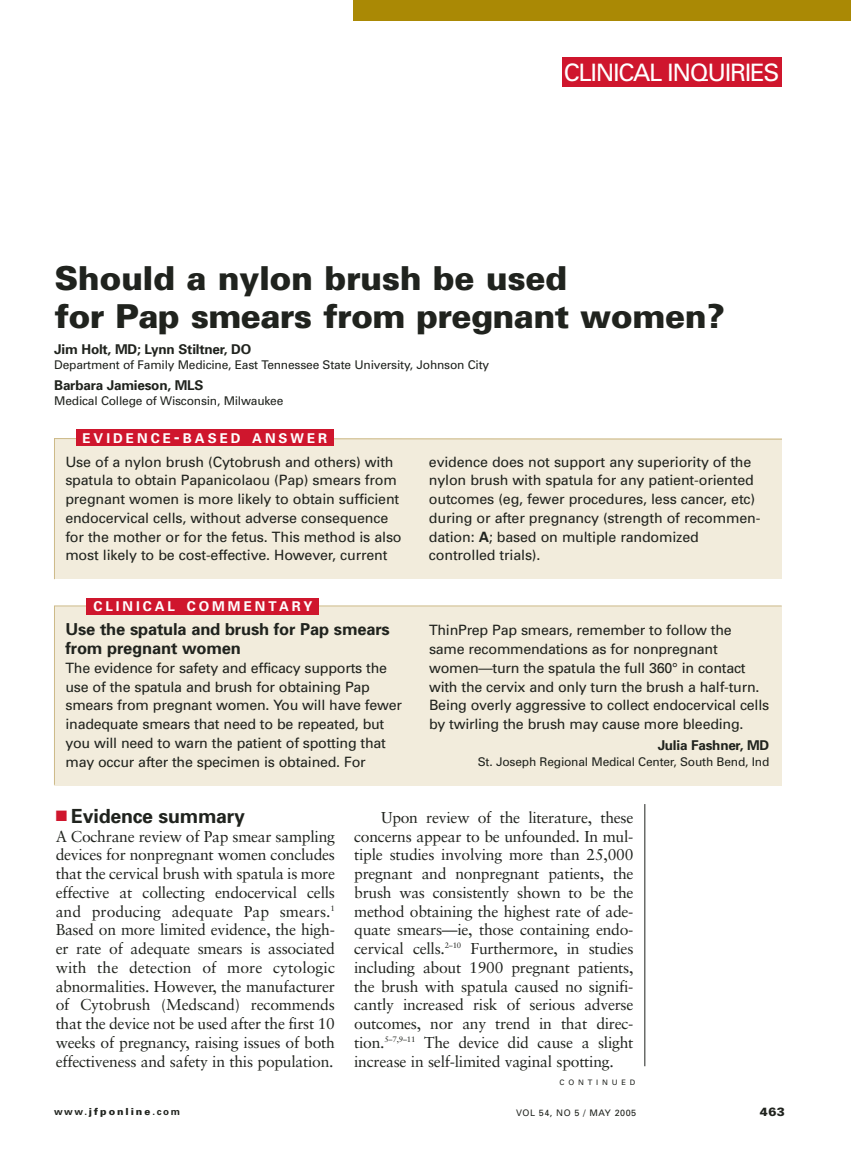
<style>
.page{position:relative;width:851px;height:1161px;background:#fff}
.page>*{position:absolute;margin:0;border:0;box-sizing:border-box;transform-origin:0 0}
.t1{font:900 33px/37.5px "Univers";letter-spacing:-.015em;color:#20231e}
.t2{font:24px "Univers";letter-spacing:-.055em;color:#fff}
.t3{font:700 19.5px "Univers";letter-spacing:-.01em;color:#20231e}
.t4{font:700 16.5px/18.8px "Univers";letter-spacing:-.01em;color:#20231e}
.t5{font:15.75px/18.8px "Sabon";letter-spacing:-.015em;color:#20231e;text-align:justify}
.t6{font:14.25px/18.8px "Univers";letter-spacing:-.015em;color:#20231e}
.t7{font:700 13.5px "Univers";letter-spacing:-.015em;color:#20231e}
.t8{font:700 13.5px "Univers";letter-spacing:.22em;color:#fff}
.t9{font:12px "Univers";letter-spacing:-.015em;color:#20231e}
.t10{font:900 12px "Univers";color:#20231e}
.t11{font:900 9.75px "Univers";letter-spacing:.2em;color:#20231e}
.t12{font:9px "Univers";letter-spacing:.055em;color:#20231e}
.t13{font:7.5px "Univers";letter-spacing:.5em;color:#20231e}
.s1{font-size:18px}
.s2{font-weight:700}
.s3{color:#cf162d}
</style>
<div class="page">
<hr style="left:644px;top:804px;width:1px;height:262px;background:#20231e">
<div style="left:54px;top:438px;width:728px;height:142px;background:#f2ecdc"></div>
<div style="left:54px;top:606px;width:728px;height:179px;background:#f2ecdc"></div>
<div style="left:77px;top:429px;width:256px;height:17px;background:#cf162d"></div>
<div style="left:86px;top:598px;width:233px;height:16px;background:#cf162d"></div>
<div style="left:353px;top:0;width:497px;height:21px;background:#aa8905"></div>
<div style="left:561px;top:58px;width:220px;height:29px;background:#cf162d"></div>
<h2 class="t2" style="left:564px;top:64px;width:217px">CLINICAL INQUIRIES</h2>
<h1 class="t1" style="left:54px;top:263px;width:671px">Should a nylon brush be used<br>for Pap smears from pregnant women?</h1>
<p class="t7" style="left:54px;top:344px;width:198px">Jim Holt, MD; Lynn Stiltner, DO</p>
<p class="t9" style="left:54px;top:361px;width:436px">Department of Family Medicine, East Tennessee State University, Johnson City</p>
<p class="t7" style="left:54px;top:380px;width:151px">Barbara Jamieson, MLS</p>
<p class="t9" style="left:54px;top:397px;width:231px">Medical College of Wisconsin, Milwaukee</p>
<p class="t8" style="left:82px;top:433px;width:246px">EVIDENCE<span class="s1">-</span>BASED ANSWER</p>
<p class="t6" style="left:65px;top:453px;width:338px">Use of a nylon brush (Cytobrush and others) with spatula to obtain Papanicolaou (Pap) smears from pregnant women is more likely to obtain sufficient endocervical cells, without adverse consequence for the mother or for the fetus. This method is also most likely to be cost-effective. However, current</p>
<p class="t6" style="left:429px;top:453px;width:333px">evidence does not support any superiority of the nylon brush with spatula for any patient-oriented outcomes (eg, fewer procedures, less cancer, etc) during or after pregnancy (strength of recommen&shy;dation: <span class="s2">A</span>; based on multiple randomized controlled trials).</p>
<p class="t8" style="left:93px;top:602px;width:221px">CLINICAL COMMENTARY</p>
<p class="t4" style="left:65px;top:622px;width:326px">Use the spatula and brush for Pap smears from pregnant women</p>
<p class="t6" style="left:65px;top:660px;width:338px">The evidence for safety and efficacy supports the use of the spatula and brush for obtaining Pap smears from pregnant women. You will have fewer inadequate smears that need to be repeated, but you will need to warn the patient of spotting that may occur after the specimen is obtained. For</p>
<p class="t6" style="left:429px;top:622px;width:341px">ThinPrep Pap smears, remember to follow the same recommendations as for nonpregnant women—turn the spatula the full 360° in contact with the cervix and only turn the brush a half-turn.<br>Being overly aggressive to collect endocervical cells by twirling the brush may cause more bleeding.</p>
<p class="t7" style="left:657px;top:741px;width:113px">Julia Fashner, MD</p>
<p class="t9" style="left:478px;top:757px;width:293px">St. Joseph Regional Medical Center, South Bend, Ind</p>
<h3 class="t3" style="left:56px;top:809px;width:191px"><span class="s3">■</span> Evidence summary</h3>
<p class="t5" style="left:56px;top:828px;width:281px">A Cochrane review of Pap smear sampling devices for nonpregnant women concludes that the cervical brush with spatula is more effective at collecting endocervical cells and producing adequate Pap smears.<sup>1<br></sup>Based on more limited evidence, the high&shy;er rate of adequate smears is associated with the detection of more cytologic abnormalities. However, the manufacturer of Cytobrush (Medscand) recommends that the device not be used after the first 10 weeks of pregnancy, raising issues of both effectiveness and safety in this population.</p>
<p class="t5" style="left:354px;top:809px;width:281px;text-indent:27px">Upon review of the literature, these concerns appear to be unfounded. In mul&shy;tiple studies involving more than 25,000 pregnant and nonpregnant patients, the brush was consistently shown to be the method obtaining the highest rate of ade&shy;quate smears—ie, those containing endo&shy;cervical cells.<sup>2–10</sup> Furthermore, in studies including about 1900 pregnant patients, the brush with spatula caused no signifi&shy;cantly increased risk of serious adverse outcomes, nor any trend in that direc&shy;tion.<sup>5–7,9–11</sup> The device did cause a slight increase in self-limited vaginal spotting.</p>
<p class="t13" style="left:559px;top:1080px;width:77px">CONTINUED</p>
<p class="t11" style="left:54px;top:1108px;width:127px"><span class="s2">www.</span>jfponline<span class="s2">.com</span></p>
<p class="t12" style="left:516px;top:1109px;width:122px">VOL 54, NO 5 / MAY 2005</p>
<p class="t10" style="left:760px;top:1107px;width:26px">463</p>
</div>
